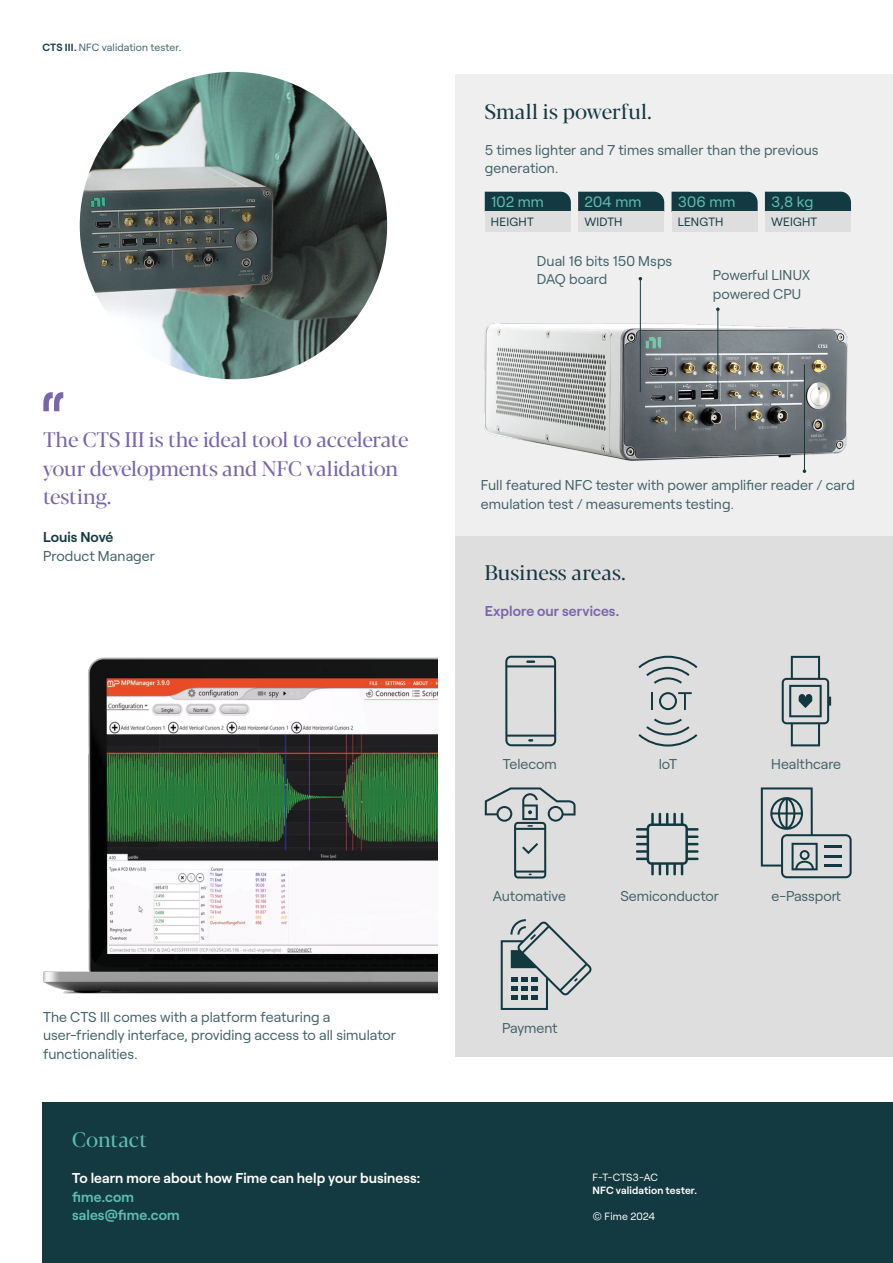
<style>
.page{position:relative;width:893px;height:1263px;background:#fff}
.page>*{position:absolute;margin:0;border:0;box-sizing:border-box;transform-origin:0 0}
.t1{font:21px/28.5px "Blacker Pro Dis";letter-spacing:-.015em;color:#7965aa}
.t2{font:21px "Blacker Pro Dis";letter-spacing:.005em;color:#143a41}
.t3{font:21px "Blacker Pro Dis";color:#60beb1}
.t4{font:15px "Roobert";letter-spacing:.01em;color:#60beb1}
.t5{font:14.25px/18.8px "Roobert";color:#426268}
.t6{font:600 14.25px "Roobert";letter-spacing:.005em;color:#fff}
.t7{font:600 14.25px/18.8px "Roobert";letter-spacing:.005em;color:#60beb1}
.t8{font:600 14.25px "Roobert";letter-spacing:.005em;color:#7965aa}
.t9{font:600 14.25px "Roobert";color:#143a41}
.t10{font:12px "Roobert";letter-spacing:.015em;color:#143a41}
.t11{font:10.5px "Roobert";letter-spacing:.015em;color:#426268}
.t12{font:10.5px "Roobert";letter-spacing:.01em;color:#fff}
.t13{font:600 10.5px "Roobert";letter-spacing:.015em;color:#fff}
.s1{font-weight:600;color:#143a41}
</style>
<div class="page">
<div style="left:43px;top:1103px;width:850px;height:160px;background:#143a41"></div>
<div style="left:455px;top:74px;width:438px;height:462px;background:#efefef"></div>
<div style="left:455px;top:536px;width:438px;height:520px;background:#dfdede"></div>
<img style="left:43px;top:657px;width:395px;height:337px">
<svg style="left:485px;top:192px;width:86px;height:20px;background:#21444b"></svg>
<div style="left:485px;top:212px;width:86px;height:20px;background:#dfdede"></div>
<svg style="left:578px;top:192px;width:86px;height:20px;background:#20444b"></svg>
<div style="left:578px;top:212px;width:86px;height:20px;background:#dfdede"></div>
<svg style="left:671px;top:192px;width:87px;height:20px;background:#22464c"></svg>
<div style="left:671px;top:212px;width:86px;height:20px;background:#dfdede"></div>
<div style="left:765px;top:192px;width:86px;height:20px;background:#143a41"></div>
<div style="left:765px;top:212px;width:86px;height:20px;background:#dfdede"></div>
<img style="left:484px;top:317px;width:364px;height:144px">
<svg style="left:43px;top:392px;width:20px;height:19px"></svg>
<svg style="left:505px;top:656px;width:51px;height:90px"></svg>
<svg style="left:485px;top:787px;width:91px;height:91px"></svg>
<svg style="left:501px;top:919px;width:90px;height:91px"></svg>
<svg style="left:782px;top:656px;width:49px;height:90px"></svg>
<svg style="left:761px;top:787px;width:91px;height:91px"></svg>
<svg style="left:638px;top:656px;width:59px;height:28px"></svg>
<svg style="left:638px;top:718px;width:59px;height:28px"></svg>
<svg style="left:651px;top:692px;width:2px;height:18px"></svg>
<svg style="left:659px;top:692px;width:33px;height:18px"></svg>
<hr style="left:717px;top:309px;width:1px;height:83px;background:#143a41">
<hr style="left:640px;top:279px;width:1px;height:113px;background:#143a41">
<hr style="left:804px;top:364px;width:1px;height:107px;background:#143a41">
<img style="left:80px;top:72px;width:307px;height:307px;border-radius:154px">
<svg style="left:636px;top:813px;width:63px;height:62px"></svg>
<p class="t11" style="left:43px;top:39px;width:140px"><span class="s1">CTS III.</span> NFC validation tester.</p>
<h1 class="t1" style="left:43px;top:425px;width:367px">The CTS III is the ideal tool to accelerate your developments and NFC validation testing.</h1>
<p class="t9" style="left:43px;top:526px;width:72px">Louis Nové</p>
<p class="t5" style="left:43px;top:545px;width:114px">Product Manager</p>
<p class="t5" style="left:43px;top:1006px;width:355px">The CTS III comes with a platform featuring a user-friendly interface, providing access to all simulator functionalities.</p>
<h1 class="t3" style="left:72px;top:1126px;width:76px">Contact</h1>
<p class="t6" style="left:72px;top:1167px;width:349px">To learn more about how Fime can help your business:</p>
<p class="t7" style="left:72px;top:1186px;width:109px">fime.com sales@fime.com</p>
<h1 class="t2" style="left:485px;top:98px;width:169px">Small is powerful.</h1>
<p class="t5" style="left:485px;top:139px;width:335px">5 times lighter and 7 times smaller than the previous generation.</p>
<p class="t4" style="left:491px;top:191px;width:54px">102 mm</p>
<p class="t10" style="left:491px;top:213px;width:44px">HEIGHT</p>
<p class="t4" style="left:584px;top:191px;width:59px">204 mm</p>
<p class="t10" style="left:584px;top:213px;width:40px">WIDTH</p>
<p class="t4" style="left:678px;top:191px;width:59px">306 mm</p>
<p class="t10" style="left:678px;top:213px;width:47px">LENGTH</p>
<p class="t4" style="left:771px;top:191px;width:44px">3,8 kg</p>
<p class="t10" style="left:771px;top:213px;width:48px">WEIGHT</p>
<p class="t5" style="left:537px;top:250px;width:137px">Dual 16 bits 150 Msps<br>DAQ board</p>
<p class="t5" style="left:713px;top:264px;width:99px">Powerful LINUX powered CPU</p>
<p class="t5" style="left:481px;top:475px;width:375px">Full featured NFC tester with power amplifier reader / card emulation test / measurements testing.</p>
<h1 class="t2" style="left:485px;top:559px;width:143px">Business areas.</h1>
<p class="t8" style="left:485px;top:600px;width:136px">Explore our services.</p>
<p class="t5" style="left:503px;top:754px;width:55px">Telecom</p>
<p class="t5" style="left:659px;top:754px;width:20px">IoT</p>
<p class="t5" style="left:771px;top:754px;width:71px">Healthcare</p>
<p class="t5" style="left:493px;top:886px;width:75px">Automative</p>
<p class="t5" style="left:620px;top:886px;width:100px">Semiconductor</p>
<p class="t5" style="left:771px;top:886px;width:71px">e-Passport</p>
<p class="t5" style="left:502px;top:1017px;width:57px">Payment</p>
<p class="t12" style="left:592px;top:1169px;width:67px">F-T-CTS3-AC</p>
<p class="t13" style="left:592px;top:1182px;width:106px">NFC validation tester.</p>
<p class="t12" style="left:592px;top:1209px;width:64px">© Fime 2024</p>
</div>
